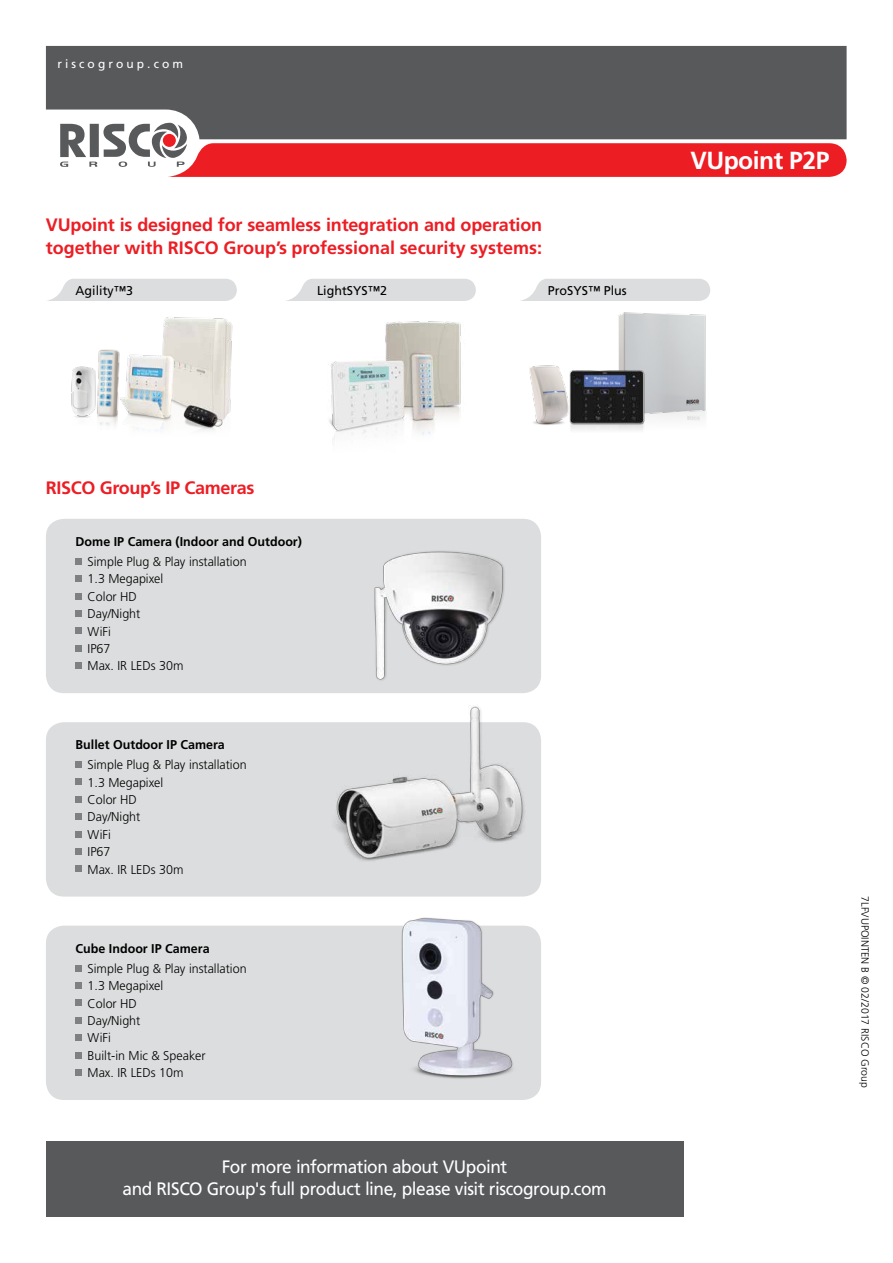
<style>
.page{position:relative;width:893px;height:1263px;background:#fff}
.page>*{position:absolute;margin:0;border:0;box-sizing:border-box;transform-origin:0 0}
.t1{font:700 24.75px "Frutiger";letter-spacing:-.02em;color:#fff}
.t2{font:700 18px/22.5px "Frutiger";letter-spacing:-.01em;color:#ed1d24}
.t3{font:18px/21.6px "Frutiger";letter-spacing:-.025em;color:#fff;text-align:center;scale:.96 1}
.t4{font:300 12.75px/17.4px "Frutiger";color:#000}
.t5{font:700 12.75px "Frutiger";color:#000}
.t6{font:12.75px "Frutiger";color:#000}
.t7{font:12px "Frutiger";letter-spacing:.255em;color:#fff}
.t8{font:300 10.5px "Frutiger";color:#000}
</style>
<div class="page">
<div style="left:46px;top:926px;width:495px;height:174px;background:#dcddde;border-radius:18px"></div>
<div style="left:46px;top:519px;width:495px;height:174px;background:#dcddde;border-radius:18px"></div>
<div style="left:46px;top:722px;width:495px;height:174px;background:#dcddde;border-radius:18px"></div>
<svg style="left:47px;top:279px;width:190px;height:22px;background:#dedfe0"></svg>
<svg style="left:286px;top:279px;width:190px;height:22px;background:#dedfe0"></svg>
<svg style="left:521px;top:279px;width:189px;height:22px;background:#dedfe0"></svg>
<div style="left:46px;top:1141px;width:637px;height:76px;background:#58595b"></div>
<div style="left:46px;top:46px;width:801px;height:78px;background:#58595b"></div>
<img style="left:374px;top:551px;width:131px;height:129px">
<svg style="left:76px;top:965px;width:6px;height:6px"></svg>
<div style="left:76px;top:982px;width:6px;height:7px;background:#7e8184"></div>
<svg style="left:76px;top:1000px;width:6px;height:6px"></svg>
<svg style="left:76px;top:1017px;width:6px;height:6px"></svg>
<div style="left:76px;top:1034px;width:6px;height:7px;background:#7e8184"></div>
<svg style="left:76px;top:1052px;width:6px;height:6px"></svg>
<div style="left:76px;top:1069px;width:6px;height:7px;background:#7e8184"></div>
<div style="left:76px;top:558px;width:6px;height:7px;background:#7e8184"></div>
<div style="left:76px;top:575px;width:6px;height:7px;background:#7e8184"></div>
<svg style="left:76px;top:593px;width:6px;height:6px"></svg>
<div style="left:76px;top:610px;width:6px;height:7px;background:#7e8184"></div>
<svg style="left:76px;top:628px;width:6px;height:6px"></svg>
<div style="left:76px;top:645px;width:6px;height:7px;background:#7e8184"></div>
<div style="left:76px;top:662px;width:6px;height:7px;background:#7e8184"></div>
<div style="left:76px;top:761px;width:6px;height:7px;background:#7e8184"></div>
<svg style="left:76px;top:779px;width:6px;height:6px"></svg>
<svg style="left:76px;top:796px;width:6px;height:6px"></svg>
<div style="left:76px;top:813px;width:6px;height:7px;background:#7e8184"></div>
<svg style="left:76px;top:831px;width:6px;height:6px"></svg>
<div style="left:76px;top:848px;width:6px;height:7px;background:#7e8184"></div>
<svg style="left:76px;top:866px;width:6px;height:6px"></svg>
<div style="left:90px;top:124px;width:9px;height:33px;background:#58595b"></div>
<svg style="left:103px;top:123px;width:744px;height:54px;background:#c25055"></svg>
<svg style="left:60px;top:124px;width:37px;height:43px"></svg>
<img style="left:618px;top:312px;width:88px;height:109px">
<img style="left:573px;top:365px;width:75px;height:64px">
<img style="left:71px;top:366px;width:18px;height:52px">
<img style="left:126px;top:317px;width:107px;height:114px">
<img style="left:89px;top:349px;width:37px;height:77px">
<img style="left:328px;top:321px;width:133px;height:119px">
<img style="left:529px;top:365px;width:44px;height:65px">
<img style="left:376px;top:917px;width:143px;height:162px">
<img style="left:335px;top:705px;width:206px;height:156px">
<p class="t7" style="left:57px;top:57px;width:127px">riscogroup.com</p>
<h2 class="t2" style="left:46px;top:213px;width:498px">VUpoint is designed for seamless integration and operation together with RISCO Group’s professional security systems:</h2>
<p class="t6" style="left:76px;top:283px;width:59px">Agility™3</p>
<p class="t6" style="left:317px;top:283px;width:71px">LightSYS™2</p>
<p class="t6" style="left:548px;top:283px;width:81px">ProSYS™ Plus</p>
<h1 class="t1" style="left:690px;top:146px;width:141px">VUpoint P2P</h1>
<h2 class="t2" style="left:46px;top:477px;width:210px">RISCO Group’s IP Cameras</h2>
<p class="t5" style="left:76px;top:534px;width:228px">Dome IP Camera (Indoor and Outdoor)</p>
<p class="t4" style="left:88px;top:553px;width:160px">Simple Plug &amp; Play installation<br>1.3 Megapixel<br>Color HD<br>Day/Night<br>WiFi<br>IP67<br>Max. IR LEDs 30m</p>
<p class="t5" style="left:76px;top:737px;width:151px">Bullet Outdoor IP Camera</p>
<p class="t4" style="left:88px;top:756px;width:160px">Simple Plug &amp; Play installation<br>1.3 Megapixel<br>Color HD<br>Day/Night<br>WiFi<br>IP67<br>Max. IR LEDs 30m</p>
<p class="t5" style="left:76px;top:941px;width:136px">Cube Indoor IP Camera</p>
<p class="t4" style="left:88px;top:960px;width:160px">Simple Plug &amp; Play installation<br>1.3 Megapixel<br>Color HD<br>Day/Night<br>WiFi<br>Built-in Mic &amp; Speaker<br>Max. IR LEDs 10m</p>
<h2 class="t3" style="left:123px;top:1156px;width:506px">For more information about VUpoint<br>and RISCO Group's full product line, please visit riscogroup.com</h2>
<p class="t8" style="left:871px;top:896px;width:193px;rotate:90deg">7LFVUPOINTEN B © 02/2017 RISCO Group</p>
</div>
